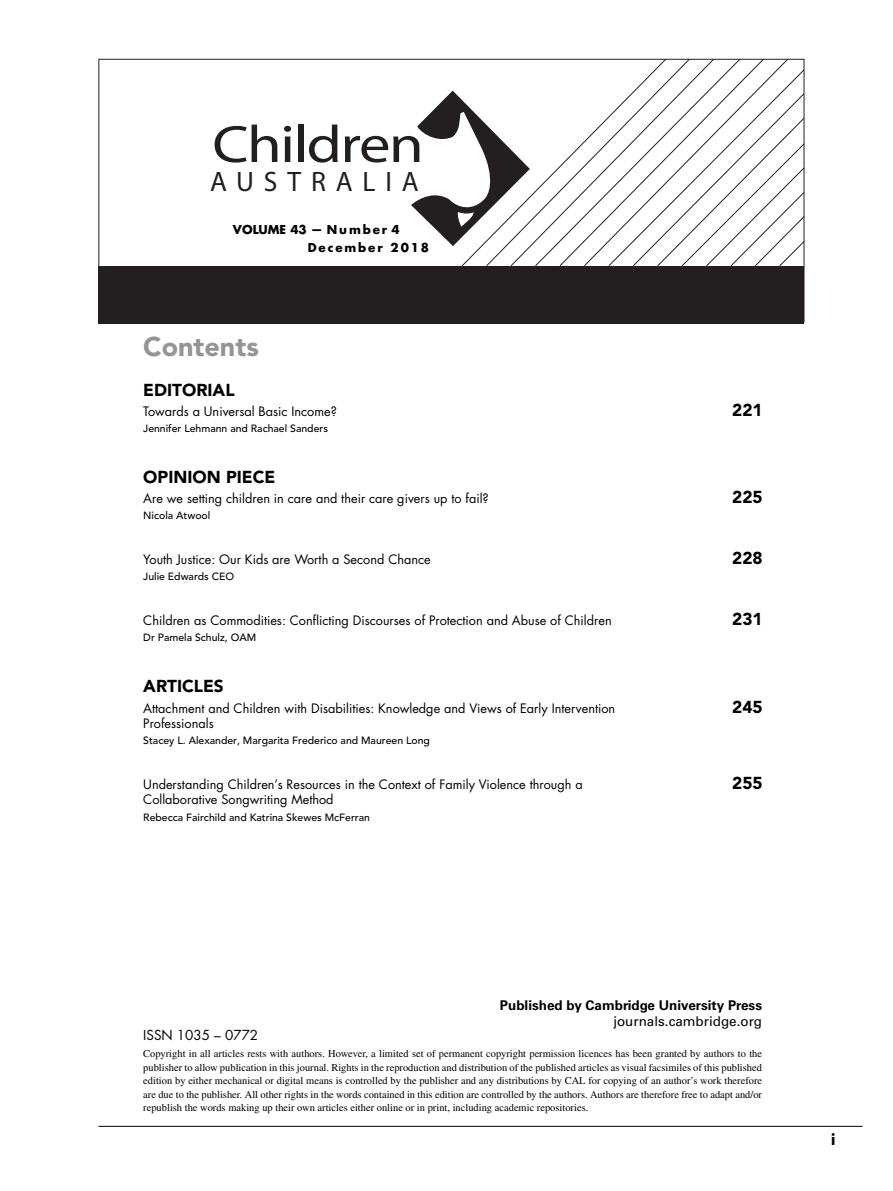
<style>
.page{position:relative;width:893px;height:1191px;background:#fff}
.page>*{position:absolute;margin:0;border:0;box-sizing:border-box;transform-origin:0 0}
.t1{font:28.2px "Myriad";letter-spacing:.355em;color:#231f20}
.t2{font:900 26.85px "Avenir";color:#939598}
.t3{font:900 17.25px "Avenir";color:#000}
.t4{font:900 16.5px "Avenir";color:#000}
.t5{font:700 13.5px "Univers";color:#000}
.t6{font:13.5px "Univers";color:#000}
.t7{font:13.5px "Futura";color:#000}
.t8{font:12.75px/15.5px "Futura";color:#000}
.t9{font:700 12px/18px "Futura";letter-spacing:.155em;color:#000}
.t10{font:10.5px/13.5px "Times";color:#000;text-align:justify}
.t11{font:500 10.5px "Avenir";color:#000}
</style>
<div class="page">
<svg style="left:215px;top:125px;width:62px;height:38px"></svg>
<svg style="left:284px;top:126px;width:7px;height:36px"></svg>
<div style="left:298px;top:125px;width:5px;height:37px;background:#231f20"></div>
<svg style="left:309px;top:125px;width:29px;height:38px"></svg>
<svg style="left:345px;top:91px;width:116px;height:155px"></svg>
<svg style="left:461px;top:99px;width:25px;height:167px"></svg>
<svg style="left:486px;top:124px;width:24px;height:142px"></svg>
<svg style="left:510px;top:149px;width:25px;height:117px"></svg>
<svg style="left:535px;top:167px;width:24px;height:99px"></svg>
<svg style="left:559px;top:141px;width:25px;height:125px"></svg>
<svg style="left:584px;top:117px;width:24px;height:149px"></svg>
<svg style="left:608px;top:61px;width:194px;height:205px"></svg>
<div style="left:98px;top:266px;width:706px;height:58px;background:#231f20"></div>
<hr style="left:98px;top:1126px;width:764px;height:1px;background:#000">
<h1 class="t1" style="left:210px;top:171px;width:210px">AUSTRALIA</h1>
<p class="t9" style="left:308px;top:222px;width:123px;text-indent:-75px">VOLUME 43 — Number 4<br>December 2018</p>
<h2 class="t2" style="left:143px;top:336px;width:117px">Contents</h2>
<h3 class="t3" style="left:143px;top:383px;width:93px">EDITORIAL</h3>
<p class="t8" style="left:143px;top:404px;width:195px">Towards a Universal Basic Income?</p>
<p class="t11" style="left:143px;top:424px;width:186px">Jennifer Lehmann and Rachael Sanders</p>
<h3 class="t3" style="left:143px;top:470px;width:134px">OPINION PIECE</h3>
<p class="t8" style="left:143px;top:492px;width:347px">Are we setting children in care and their care givers up to fail?</p>
<p class="t11" style="left:143px;top:511px;width:69px">Nicola Atwool</p>
<p class="t8" style="left:143px;top:553px;width:289px">Youth Justice: Our Kids are Worth a Second Chance</p>
<p class="t11" style="left:143px;top:572px;width:93px">Julie Edwards CEO</p>
<p class="t8" style="left:143px;top:614px;width:470px">Children as Commodities: Conflicting Discourses of Protection and Abuse of Children</p>
<p class="t11" style="left:143px;top:633px;width:114px">Dr Pamela Schulz, OAM</p>
<h3 class="t3" style="left:143px;top:679px;width:82px">ARTICLES</h3>
<p class="t8" style="left:143px;top:701px;width:473px">Attachment and Children with Disabilities: Knowledge and Views of Early Intervention<br>Professionals</p>
<p class="t11" style="left:143px;top:736px;width:288px">Stacey L. Alexander, Margarita Frederico and Maureen Long</p>
<p class="t8" style="left:143px;top:778px;width:441px">Understanding Children’s Resources in the Context of Family Violence through a<br>Collaborative Songwriting Method</p>
<p class="t11" style="left:143px;top:813px;width:228px">Rebecca Fairchild and Katrina Skewes McFerran</p>
<h3 class="t3" style="left:732px;top:403px;width:32px">221</h3>
<h3 class="t3" style="left:732px;top:490px;width:32px">225</h3>
<h3 class="t3" style="left:732px;top:551px;width:32px">228</h3>
<h3 class="t3" style="left:732px;top:612px;width:32px">231</h3>
<h3 class="t3" style="left:732px;top:700px;width:32px">245</h3>
<h3 class="t3" style="left:732px;top:776px;width:32px">255</h3>
<p class="t5" style="left:500px;top:1000px;width:264px">Published by Cambridge University Press</p>
<p class="t6" style="left:613px;top:1016px;width:150px">journals.cambridge.org</p>
<p class="t7" style="left:143px;top:1028px;width:116px">ISSN 1035 – 0772</p>
<p class="t10" style="left:143px;top:1048px;width:620px">Copyright in all articles rests with authors. However, a limited set of permanent copyright permission licences has been granted by authors to the publisher to allow publication in this journal. Rights in the reproduction and distribution of the published articles as visual facsimiles of this published edition by either mechanical or digital means is controlled by the publisher and any distributions by CAL for copying of an author’s work therefore are due to the publisher. All other rights in the words contained in this edition are controlled by the authors. Authors are therefore free to adapt and/or republish the words making up their own articles either online or in print, including academic repositories.</p>
<h3 class="t4" style="left:831px;top:1132px;width:6px">i</h3>
</div>
